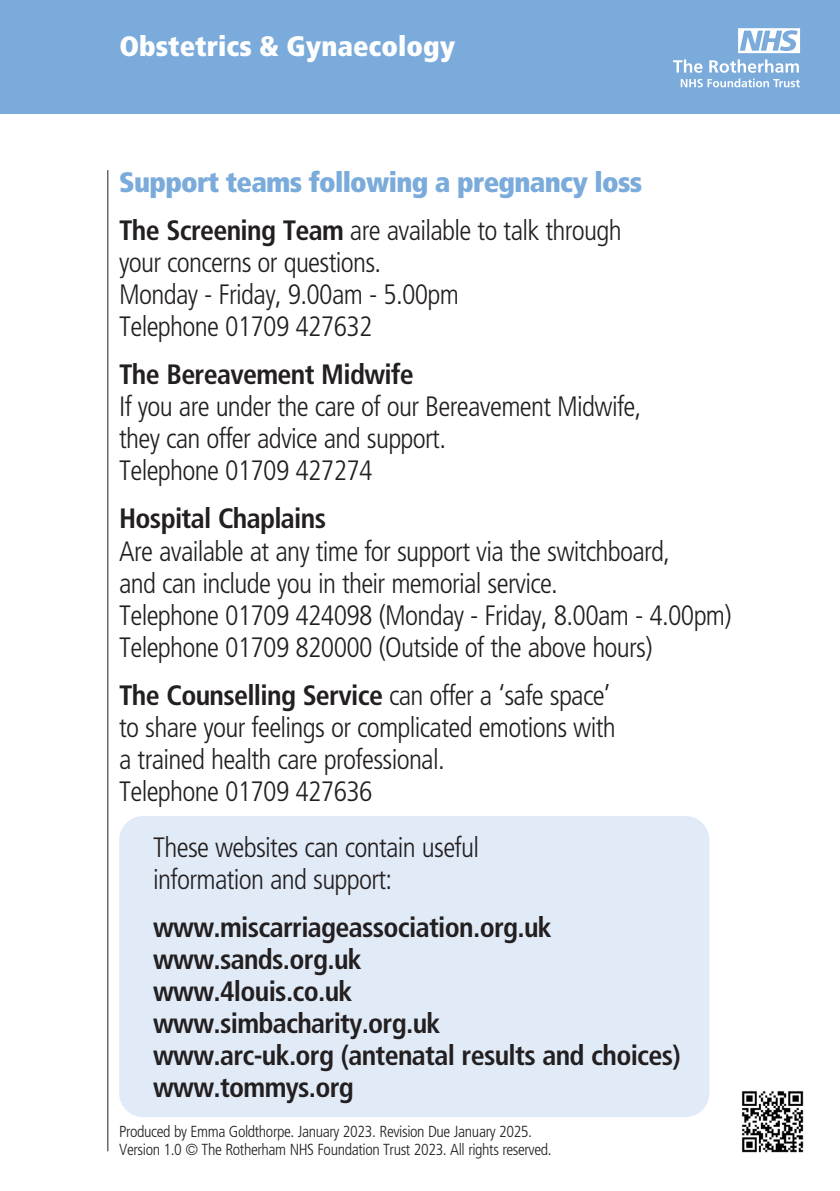
<style>
.page{position:relative;width:840px;height:1191px;background:#fff}
.page>*{position:absolute;margin:0;border:0;box-sizing:border-box;transform-origin:0 0}
.Text{font:300 condensed 28px/32px "Frutiger";letter-spacing:-.025em;color:#231f20}
.Text-2{font:700 condensed 28px "Frutiger";letter-spacing:-.025em;color:#231f20}
.Text-3{font:900 condensed 28px "Frutiger";letter-spacing:-.025em;color:#7aabdb}
.t1{font:900 condensed 28px "Frutiger";color:#fff}
.Text-4{font:300 condensed 16px/18px "Frutiger";letter-spacing:-.025em;color:#231f20}
.s1{font-weight:700}
</style>
<div class="page">
<div style="left:0;top:0;width:839px;height:113px;background:#7aabdb"></div>
<hr style="left:107px;top:170px;width:1px;height:981px;background:#231f20">
<svg style="left:673px;top:59px;width:126px;height:28px"></svg>
<svg style="left:738px;top:28px;width:61px;height:25px"></svg>
<img style="left:741px;top:1091px;width:63px;height:62px">
<div style="left:119px;top:816px;width:590px;height:301px;background:#e1ebf7;border-radius:24px"></div>
<p class="t1" style="left:119px;top:29px;width:337px">Obstetrics &amp; Gynaecology</p>
<p class="Text-3" style="left:119px;top:165px;width:524px">Support teams following a pregnancy loss</p>
<p class="Text" style="left:119px;top:215px;width:503px"><span class="s1">The Screening Team</span> are available to talk through your concerns or questions.</p>
<p class="Text" style="left:119px;top:279px;width:341px">Monday - Friday, 9.00am - 5.00pm</p>
<p class="Text" style="left:119px;top:311px;width:255px">Telephone 01709 427632</p>
<p class="Text-2" style="left:119px;top:358px;width:296px">The Bereavement Midwife</p>
<p class="Text" style="left:119px;top:391px;width:523px">If you are under the care of our Bereavement Midwife, they can offer advice and support.</p>
<p class="Text" style="left:119px;top:455px;width:255px">Telephone 01709 427274</p>
<p class="Text-2" style="left:119px;top:502px;width:208px">Hospital Chaplains</p>
<p class="Text" style="left:119px;top:535px;width:552px">Are available at any time for support via the switchboard, and can include you in their memorial service.</p>
<p class="Text" style="left:119px;top:599px;width:613px">Telephone 01709 424098 (Monday - Friday, 8.00am - 4.00pm)</p>
<p class="Text" style="left:119px;top:631px;width:534px">Telephone 01709 820000 (Outside of the above hours)</p>
<p class="Text" style="left:119px;top:679px;width:498px"><span class="s1">The Counselling Service</span> can offer a ‘safe space’ to share your feelings or complicated emotions with a trained health care professional.</p>
<p class="Text" style="left:119px;top:775px;width:255px">Telephone 01709 427636</p>
<p class="Text" style="left:153px;top:831px;width:327px">These websites can contain useful information and support:</p>
<p class="Text-2" style="left:153px;top:910px;width:400px">www.miscarriageassociation.org.uk</p>
<p class="Text-2" style="left:153px;top:942px;width:210px">www.sands.org.uk</p>
<p class="Text-2" style="left:153px;top:974px;width:201px">www.4louis.co.uk</p>
<p class="Text-2" style="left:153px;top:1006px;width:289px">www.simbacharity.org.uk</p>
<p class="Text-2" style="left:153px;top:1038px;width:529px">www.arc-uk.org (antenatal results and choices)</p>
<p class="Text-2" style="left:153px;top:1070px;width:202px">www.tommys.org</p>
<p class="Text-4" style="left:119px;top:1122px;width:434px">Produced by Emma Goldthorpe. January 2023. Revision Due January 2025.<br>Version 1.0 © The Rotherham NHS Foundation Trust 2023. All rights reserved.</p>
</div>
